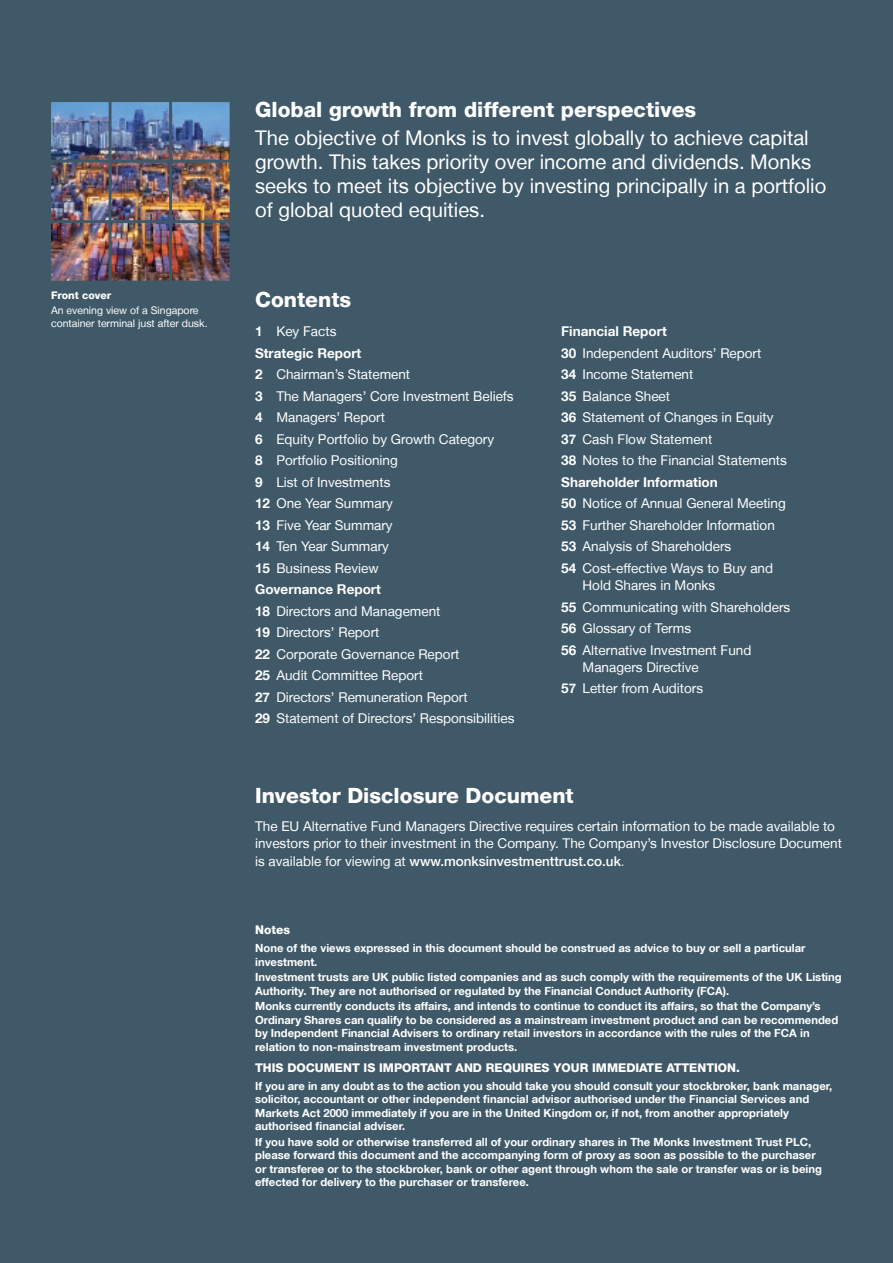
<style>
.page{position:relative;width:893px;height:1263px;background:#405968}
.page>*{position:absolute;margin:0;border:0;box-sizing:border-box;transform-origin:0 0}
.t1{font:800 21px "Helvetica Neue LT";color:#fff}
.t2{font:20.25px/24px "Helvetica Neue LT";color:#fff}
.t3{font:13.5px/21.5px "Helvetica Neue LT";color:#fff}
.t4{font:500 13.5px "Helvetica Neue LT Std";color:#fff}
.t5{font:800 12px "Helvetica Neue LT";color:#fff}
.t6{font:700 11.25px/13.5px "Helvetica Neue LT";color:#fff}
.t7{font:10.5px/12.8px "Helvetica Neue LT";color:#fff}
.t8{font:800 10.5px "Helvetica Neue LT";color:#fff}
.s1{font-weight:700}
.s2{font-family:"Helvetica Neue LT";font-weight:400}
.s3{font-family:"Helvetica Neue LT";font-weight:300}
</style>
<div class="page">
<img style="left:51px;top:102px;width:179px;height:179px">
<p class="t8" style="left:51px;top:289px;width:62px">Front cover</p>
<p class="t7" style="left:51px;top:304px;width:158px">An evening view of a Singapore container terminal just after dusk.</p>
<h1 class="t1" style="left:255px;top:97px;width:443px">Global growth from different perspectives</h1>
<h2 class="t2" style="left:255px;top:126px;width:573px">The objective of Monks is to invest globally to achieve capital growth. This takes priority over income and dividends. Monks seeks to meet its objective by investing principally in a portfolio of global quoted equities.</h2>
<h1 class="t1" style="left:255px;top:287px;width:98px">Contents</h1>
<p class="t3" style="left:255px;top:320px;width:261px"><span class="s1">1</span> Key Facts<br><span class="s1">Strategic Report<br>2</span> Chairman’s Statement<br><span class="s1">3</span> The Managers’ Core Investment Beliefs<br><span class="s1">4</span> Managers’ Report<br><span class="s1">6</span> Equity Portfolio by Growth Category<br><span class="s1">8</span> Portfolio Positioning<br><span class="s1">9</span> List of Investments<br><span class="s1">12</span> One Year Summary<br><span class="s1">13</span> Five Year Summary<br><span class="s1">14</span> Ten Year Summary<br><span class="s1">15</span> Business Review<br><span class="s1">Governance Report<br>18</span> Directors and Management<br><span class="s1">19</span> Directors’ Report<br><span class="s1">22</span> Corporate Governance Report<br><span class="s1">25</span> Audit Committee Report<br><span class="s1">27</span> Directors’ Remuneration Report<br><span class="s1">29</span> Statement of Directors’ Responsibilities</p>
<p class="t3" style="left:561px;top:321px;width:227px"><span class="s1">Financial Report<br>30</span> Independent Auditors’ Report<br><span class="s1">34</span> Income Statement<br><span class="s1">35</span> Balance Sheet<br><span class="s1">36</span> Statement of Changes in Equity<br><span class="s1">37</span> Cash Flow Statement<br><span class="s1">38</span> Notes to the Financial Statements<br><span class="s1">Shareholder Information<br>50</span> Notice of Annual General Meeting<br><span class="s1">53</span> Further Shareholder Information<br><span class="s1">53</span> Analysis of Shareholders<br><span class="s1">54</span> Cost-effective Ways to Buy and</p>
<p class="t3" style="left:561px;top:574px;width:231px;text-indent:21px">Hold Shares in Monks<br><span class="s1">55</span> Communicating with Shareholders<br><span class="s1">56</span> Glossary of Terms<br><span class="s1">56</span> Alternative Investment Fund</p>
<p class="t3" style="left:561px;top:656px;width:143px;text-indent:21px">Managers Directive<br><span class="s1">57</span> Letter from Auditors</p>
<h1 class="t1" style="left:255px;top:783px;width:320px">Investor Disclosure Document</h1>
<p class="t3" style="left:255px;top:817px;width:588px;line-height:17.2px">The EU Alternative Fund Managers Directive requires certain information to be made available to investors prior to their investment in the Company. The Company’s Investor Disclosure Document</p>
<p class="t4" style="left:255px;top:853px;width:371px"><span class="s2">is available for viewing at</span> www.monksinvestmenttrust.co.uk<span class="s3">.</span></p>
<p class="t5" style="left:255px;top:923px;width:36px">Notes</p>
<p class="t6" style="left:255px;top:941px;width:552px">None of the views expressed in this document should be construed as advice to buy or sell a particular investment.</p>
<p class="t6" style="left:255px;top:970px;width:588px">Investment trusts are UK public listed companies and as such comply with the requirements of the UK Listing<br>Authority. They are not authorised or regulated by the Financial Conduct Authority (FCA).</p>
<p class="t6" style="left:255px;top:999px;width:585px">Monks currently conducts its affairs, and intends to continue to conduct its affairs, so that the Company’s Ordinary Shares can qualify to be considered as a mainstream investment product and can be recommended by Independent Financial Advisers to ordinary retail investors in accordance with the rules of the FCA in relation to non-mainstream investment products.</p>
<p class="t5" style="left:255px;top:1061px;width:486px">THIS DOCUMENT IS IMPORTANT AND REQUIRES YOUR IMMEDIATE ATTENTION.</p>
<p class="t6" style="left:255px;top:1079px;width:579px">If you are in any doubt as to the action you should take you should consult your stockbroker, bank manager, solicitor, accountant or other independent financial advisor authorised under the Financial Services and Markets Act 2000 immediately if you are in the United Kingdom or, if not, from another appropriately authorised financial adviser.</p>
<p class="t6" style="left:255px;top:1135px;width:568px">If you have sold or otherwise transferred all of your ordinary shares in The Monks Investment Trust PLC, please forward this document and the accompanying form of proxy as soon as possible to the purchaser or transferee or to the stockbroker, bank or other agent through whom the sale or transfer was or is being effected for delivery to the purchaser or transferee.</p>
</div>
